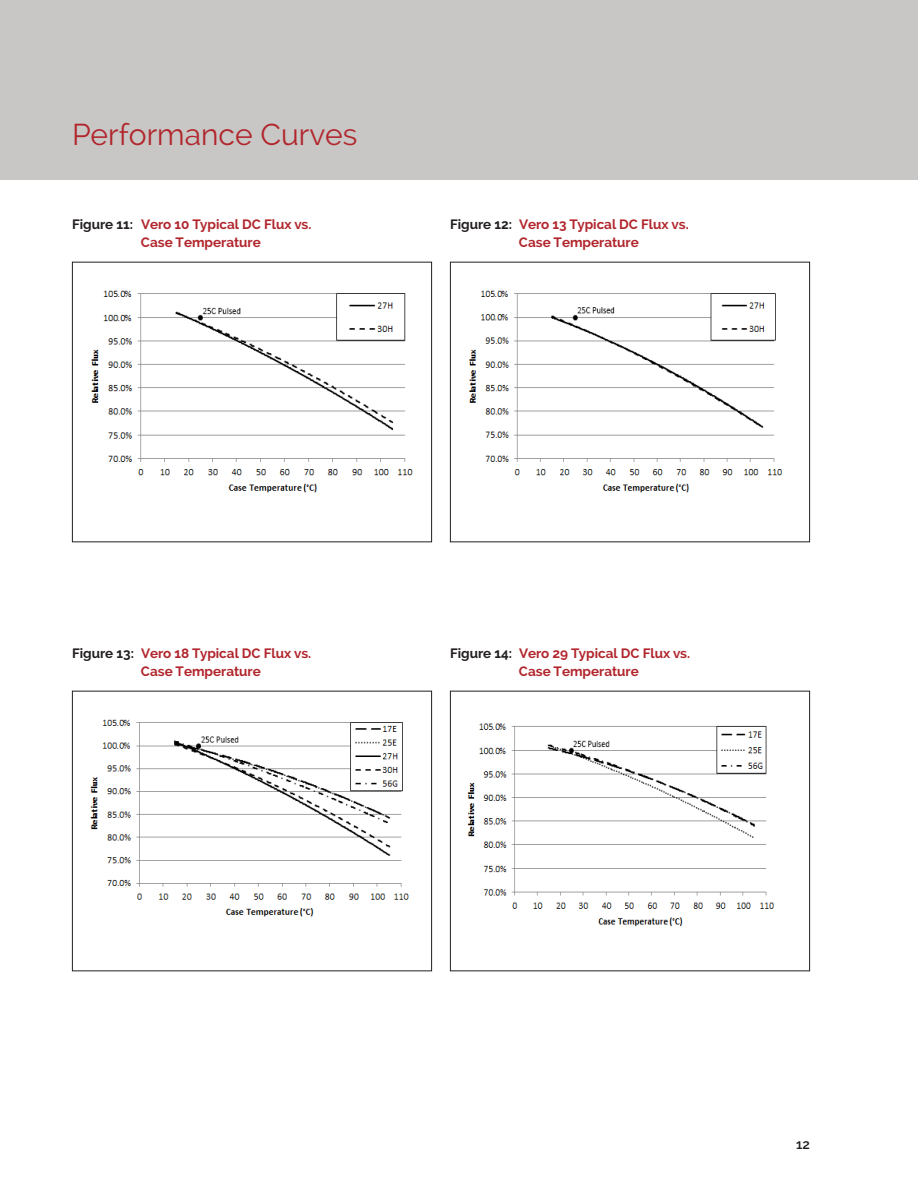
<style>
.page{position:relative;width:918px;height:1188px;background:#fff}
.page>*{position:absolute;margin:0;border:0;box-sizing:border-box;transform-origin:0 0}
.t1{font:30px "Raleway";color:#b1262c}
.t2{font:700 13.5px/18px "Raleway";color:#b1262c}
.t3{font:600 13.5px "Raleway";color:#231f20}
.s1{color:#231f20}
</style>
<div class="page">
<div style="left:0;top:0;width:918px;height:180px;background:#c8c7c6"></div>
<div style="left:72px;top:262px;width:360px;height:280px;border:1px solid #231f20"></div>
<div style="left:72px;top:691px;width:360px;height:280px;border:1px solid #231f20"></div>
<div style="left:450px;top:262px;width:360px;height:280px;border:1px solid #231f20"></div>
<div style="left:450px;top:691px;width:360px;height:280px;border:1px solid #231f20"></div>
<img style="left:91px;top:290px;width:322px;height:203px">
<img style="left:90px;top:719px;width:319px;height:198px">
<img style="left:468px;top:290px;width:314px;height:203px">
<img style="left:467px;top:723px;width:307px;height:204px">
<h1 class="t1" style="left:72px;top:123px;width:287px">Performance Curves</h1>
<p class="t2" style="left:141px;top:217px;width:172px;text-indent:-69px"><span class="s1">Figure 11:</span> Vero 10 Typical DC Flux vs.<br>Case Temperature</p>
<p class="t2" style="left:519px;top:217px;width:171px;text-indent:-69px"><span class="s1">Figure 12:</span> Vero 13 Typical DC Flux vs.<br>Case Temperature</p>
<p class="t2" style="left:141px;top:646px;width:172px;text-indent:-69px"><span class="s1">Figure 13:</span> Vero 18 Typical DC Flux vs.<br>Case Temperature</p>
<p class="t2" style="left:519px;top:646px;width:173px;text-indent:-69px"><span class="s1">Figure 14:</span> Vero 29 Typical DC Flux vs.<br>Case Temperature</p>
<p class="t3" style="left:796px;top:1139px;width:15px">12</p>
</div>
